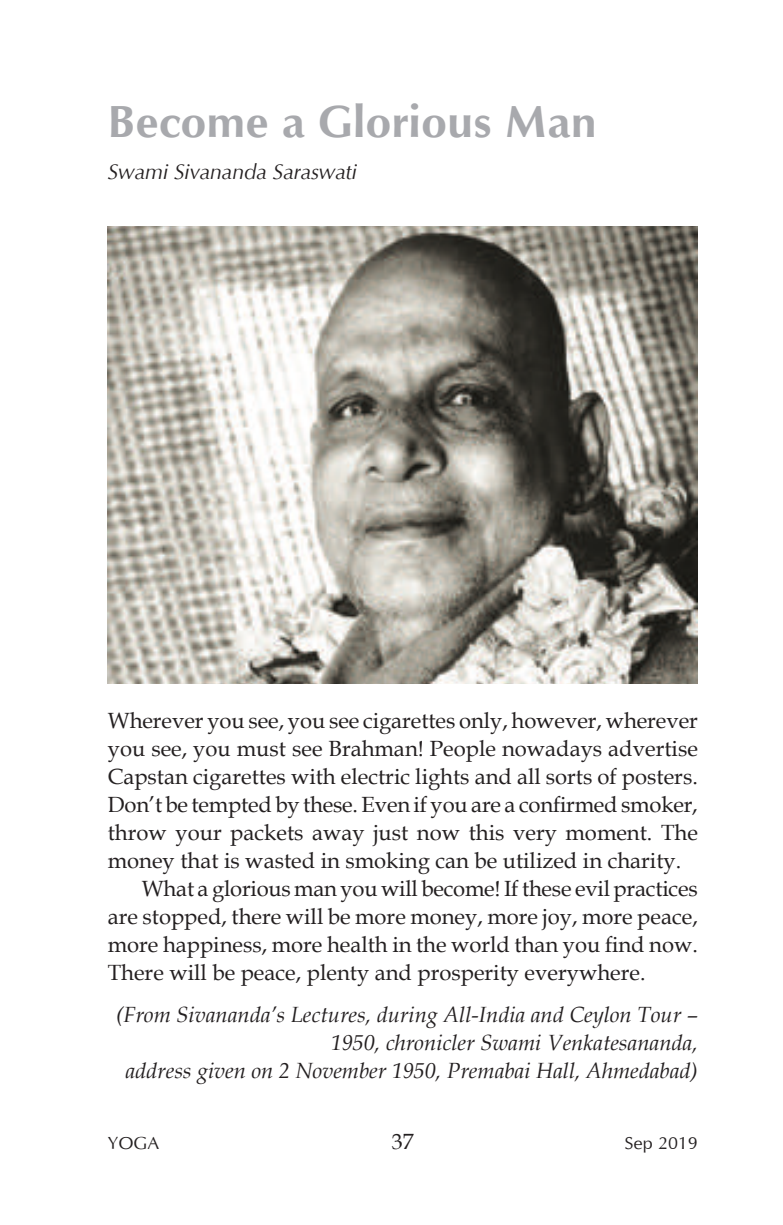
<style>
.page{position:relative;width:783px;height:1225px;background:#fff}
.page>*{position:absolute;margin:0;border:0;box-sizing:border-box;transform-origin:0 0}
.t1{font:700 46px "Optimum";color:#a8a9ad}
.t2{font:22px "Book Antiqua";color:#231f20}
.t3{font:italic 22px/28px "Book Antiqua";color:#231f20;text-align:right}
.t4{font:italic 22px "Optimum";color:#231f20}
.t5{font:18px "Optimum";color:#231f20}
</style>
<div class="page">
<img style="left:108px;top:227px;width:589px;height:456px">
<h1 class="t1" style="left:108px;top:103px;width:490px">Become a Glorious Man</h1>
<p class="t4" style="left:108px;top:163px;width:251px">Swami Sivananda Saraswati</p>
<p class="t2" style="left:108px;top:708px;width:591px">Wherever you see, you see cigarettes only, however, wherever</p>
<p class="t2" style="left:108px;top:736px;width:591px">you see, you must see Brahman! People nowadays advertise</p>
<p class="t2" style="left:108px;top:764px;width:591px">Capstan cigarettes with electric lights and all sorts of posters.</p>
<p class="t2" style="left:108px;top:792px;width:591px">Don’t be tempted by these. Even if you are a confirmed smoker,</p>
<p class="t2" style="left:108px;top:820px;width:591px">throw your packets away just now this very moment. The</p>
<p class="t2" style="left:108px;top:848px;width:575px">money that is wasted in smoking can be utilized in charity.</p>
<p class="t2" style="left:142px;top:876px;width:557px">What a glorious man you will become! If these evil practices</p>
<p class="t2" style="left:108px;top:904px;width:591px">are stopped, there will be more money, more joy, more peace,</p>
<p class="t2" style="left:108px;top:932px;width:591px">more happiness, more health in the world than you find now.</p>
<p class="t2" style="left:108px;top:960px;width:539px">There will be peace, plenty and prosperity everywhere.</p>
<p class="t3" style="left:116px;top:1001px;width:583px">(From Sivananda’s Lectures, during All-India and Ceylon Tour –<br>1950, chronicler Swami Venkatesananda,<br>address given on 2 November 1950, Premabai Hall, Ahmedabad)</p>
<p class="t5" style="left:108px;top:1135px;width:53px">YOGA</p>
<p class="t2" style="left:392px;top:1128px;width:23px">37</p>
<p class="t5" style="left:624px;top:1135px;width:75px">Sep 2019</p>
</div>
